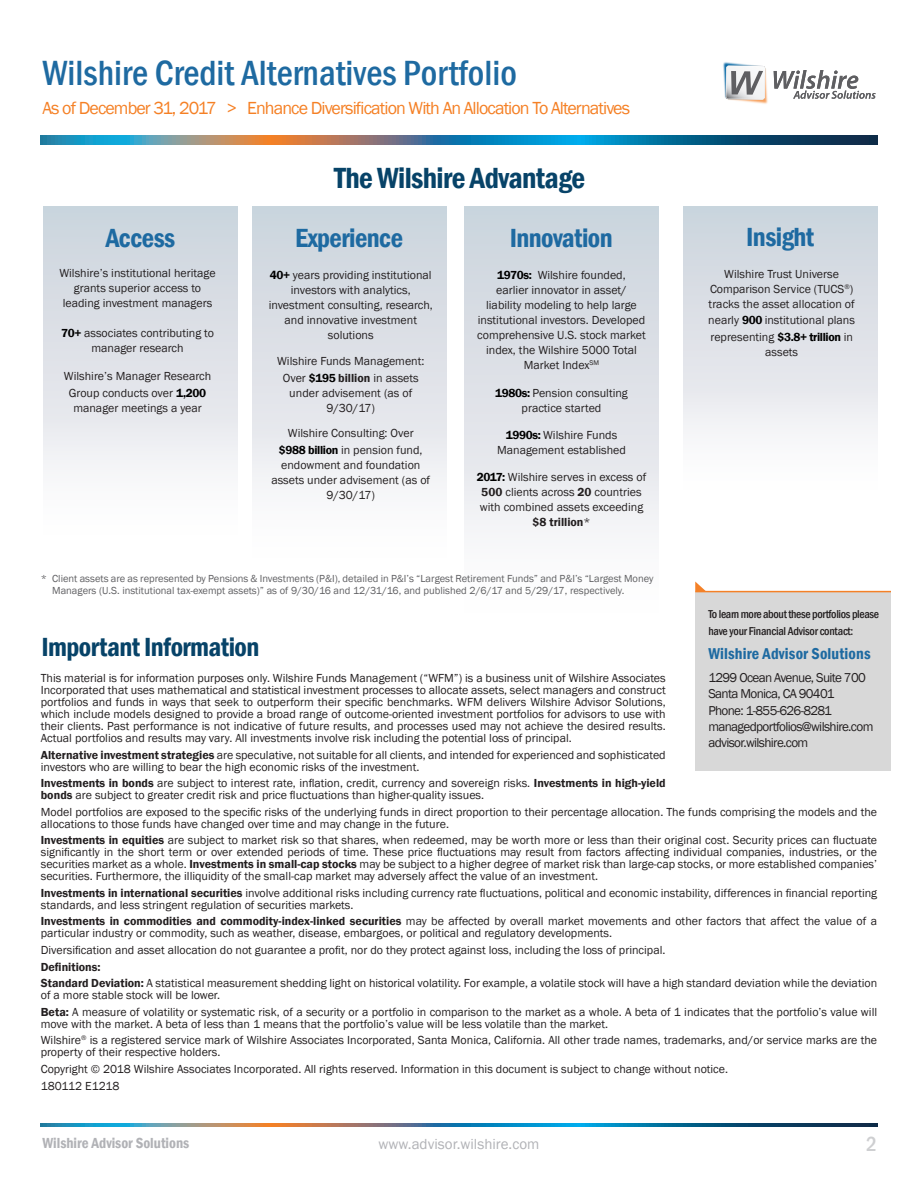
<style>
.page{position:relative;width:918px;height:1188px;background:#fff}
.page>*{position:absolute;margin:0;border:0;box-sizing:border-box;transform-origin:0 0}
.t1{font:500 condensed 36px "Franklin Gothic";color:#1e6aa1}
.Body_Copy{font:600 condensed 30px "Franklin Gothic";letter-spacing:-.02em;color:#074368}
.Body_Copy-2{font:600 condensed 27px "Franklin Gothic";letter-spacing:-.02em;color:#1e6aa1}
.Disclosures{font:600 condensed 27px "Franklin Gothic";letter-spacing:-.02em;color:#074368}
.t2{font:500 condensed 21px "Franklin Gothic";color:#cecfd1}
.t3{font:18px "Franklin Gothic";letter-spacing:-.05em;color:#f58025}
.contact{font:600 condensed 16.2px "Franklin Gothic";letter-spacing:.01em;color:#1e6aa1}
.t4{font:600 condensed 15px "Franklin Gothic";color:#b1b2b6}
.t5{font:15px "Franklin Gothic";color:#b1b2b6}
.contact-2{font:13.2px/16.2px "Franklin Gothic";letter-spacing:-.05em;color:#231f20}
.Disclosures-2{font:12px/12px "Franklin Gothic";color:#231f20}
.Body_Copy-3{font:12px/15px "Franklin Gothic";color:#231f20;text-align:center}
.Disclosures-3{font:600 12px "Franklin Gothic";color:#231f20}
.contact-3{font:500 condensed 11.7px/17.7px "Franklin Gothic";letter-spacing:-.025em;color:#231f20}
.Disclosures-4{font:10.5px/12px "Franklin Gothic";color:#5f5f62}
.s1{font-weight:600;color:#000}
.s2{font-weight:600}
</style>
<div class="page">
<img style="left:723px;top:62px;width:51px;height:42px">
<svg style="left:726px;top:66px;width:39px;height:33px"></svg>
<svg style="left:774px;top:70px;width:102px;height:29px"></svg>
<svg style="left:41px;top:135px;width:836px;height:10px;background:#3f788e"></svg>
<svg style="left:41px;top:1123px;width:836px;height:3px;background:#3f788e"></svg>
<div style="left:683px;top:206px;width:194px;height:369px;background:linear-gradient(to bottom,#cbd2db,#fff)"></div>
<div style="left:252px;top:206px;width:194px;height:457px;background:linear-gradient(to bottom,#cbd2db,#fff)"></div>
<div style="left:464px;top:206px;width:194px;height:529px;background:linear-gradient(to bottom,#cbd2db,#fff)"></div>
<div style="left:44px;top:206px;width:193px;height:427px;background:linear-gradient(to bottom,#cbd2db,#fff)"></div>
<div style="left:695px;top:592px;width:196px;height:178px;background:#d8d8d8"></div>
<hr style="left:695px;top:591px;width:196px;height:1px;background:#f48128">
<svg style="left:695px;top:582px;width:11px;height:10px"></svg>
<h1 class="t1" style="left:42px;top:49px;width:476px">Wilshire Credit Alternatives Portfolio</h1>
<h3 class="t3" style="left:42px;top:97px;width:589px">As of December 31, 2017 &gt; Enhance Diversification With An Allocation To Alternatives</h3>
<p class="Body_Copy" style="left:334px;top:158px;width:253px">The Wilshire Advantage</p>
<p class="Body_Copy-2" style="left:106px;top:220px;width:71px">Access</p>
<p class="Body_Copy-2" style="left:295px;top:220px;width:109px">Experience</p>
<p class="Body_Copy-2" style="left:510px;top:220px;width:104px">Innovation</p>
<p class="Body_Copy-2" style="left:746px;top:219px;width:70px">Insight</p>
<p class="Body_Copy-3" style="left:59px;top:265px;width:158px">Wilshire’s institutional heritage grants superior access to leading investment managers</p>
<p class="Body_Copy-3" style="left:61px;top:325px;width:154px"><span class="s1">70+</span> associates contributing to manager research</p>
<p class="Body_Copy-3" style="left:64px;top:368px;width:149px;line-height:16.5px">Wilshire’s Manager Research<br>Group conducts over <span class="s1">1,200</span></p>
<p class="Body_Copy-3" style="left:73px;top:400px;width:130px">manager meetings a year</p>
<p class="Body_Copy-3" style="left:269px;top:268px;width:166px"><span class="s1">40+</span> years providing institutional investors with analytics, investment consulting, research, and innovative investment solutions</p>
<p class="Body_Copy-3" style="left:277px;top:353px;width:149px;line-height:16.5px">Wilshire Funds Management:<br>Over <span class="s1">$195</span> <span class="s2">billion</span> in assets</p>
<p class="Body_Copy-3" style="left:289px;top:385px;width:124px">under advisement (as of<br>9/30/17)</p>
<p class="Body_Copy-3" style="left:279px;top:425px;width:145px;line-height:16.5px">Wilshire Consulting: Over <span class="s1">$988 billion</span> in pension fund,</p>
<p class="Body_Copy-3" style="left:271px;top:458px;width:160px">endowment and foundation assets under advisement (as of<br>9/30/17)</p>
<p class="Body_Copy-3" style="left:477px;top:268px;width:170px"><span class="s1">1970s:</span> Wilshire founded,<br>earlier innovator in asset/ liability modeling to help large institutional investors. Developed comprehensive U.S. stock market index, the Wilshire 5000 Total<br>Market Index<sup>SM</sup></p>
<p class="Body_Copy-3" style="left:495px;top:385px;width:134px"><span class="s1">1980s:</span> Pension consulting practice started</p>
<p class="Body_Copy-3" style="left:497px;top:428px;width:130px"><span class="s1">1990s:</span> Wilshire Funds<br>Management established</p>
<p class="Body_Copy-3" style="left:477px;top:470px;width:171px"><span class="s1">2017:</span> Wilshire serves in excess of<br><span class="s2">500</span> clients across <span class="s2">20</span> countries with combined assets exceeding <span class="s2">$8 trillion</span>*</p>
<p class="Body_Copy-3" style="left:709px;top:267px;width:148px">Wilshire Trust Universe<br>Comparison Service (TUCS<sup>®</sup>) tracks the asset allocation of</p>
<p class="Body_Copy-3" style="left:708px;top:312px;width:148px;line-height:16.5px;text-align:left">nearly <span class="s1">900</span> institutional plans representing <span class="s1">$3.8+ trillion</span> in</p>
<p class="Body_Copy-3" style="left:765px;top:345px;width:34px">assets</p>
<p class="Disclosures-4" style="left:52px;top:573px;width:603px;text-indent:-11px">* Client assets are as represented by Pensions &amp; Investments (P&amp;I), detailed in P&amp;I’s “Largest Retirement Funds” and P&amp;I’s “Largest Money<br>Managers (U.S. institutional tax-exempt assets)” as of 9/30/16 and 12/31/16, and published 2/6/17 and 5/29/17, respectively.</p>
<p class="contact-3" style="left:708px;top:605px;width:172px">To learn more about these portfolios please have your Financial Advisor contact:</p>
<p class="contact" style="left:708px;top:643px;width:164px">Wilshire Advisor Solutions</p>
<p class="contact-2" style="left:708px;top:670px;width:167px">1299 Ocean Avenue, Suite 700<br>Santa Monica, CA 90401<br>Phone: 1-855-626-8281 managedportfolios@wilshire.com advisor.wilshire.com</p>
<p class="Disclosures" style="left:41px;top:629px;width:219px">Important Information</p>
<p class="Disclosures-2" style="left:41px;top:672px;width:626px;text-align:justify">This material is for information purposes only. Wilshire Funds Management (“WFM”) is a business unit of Wilshire Associates Incorporated that uses mathematical and statistical investment processes to allocate assets, select managers and construct portfolios and funds in ways that seek to outperform their specific benchmarks. WFM delivers Wilshire Advisor Solutions, which include models designed to provide a broad range of outcome-oriented investment portfolios for advisors to use with their clients. Past performance is not indicative of future results, and processes used may not achieve the desired results.<br>Actual portfolios and results may vary. All investments involve risk including the potential loss of principal.</p>
<p class="Disclosures-2" style="left:41px;top:749px;width:626px"><span class="s2">Alternative investment strategies</span> are speculative, not suitable for all clients, and intended for experienced and sophisticated investors who are willing to bear the high economic risks of the investment.</p>
<p class="Disclosures-2" style="left:41px;top:777px;width:626px"><span class="s2">Investments in bonds</span> are subject to interest rate, inflation, credit, currency and sovereign risks. <span class="s2">Investments in high-yield bonds</span> are subject to greater credit risk and price fluctuations than higher-quality issues.</p>
<p class="Disclosures-2" style="left:41px;top:806px;width:838px">Model portfolios are exposed to the specific risks of the underlying funds in direct proportion to their percentage allocation. The funds comprising the models and the allocations to those funds have changed over time and may change in the future.</p>
<p class="Disclosures-2" style="left:41px;top:835px;width:838px;text-align:justify"><span class="s2">Investments in equities</span> are subject to market risk so that shares, when redeemed, may be worth more or less than their original cost. Security prices can fluctuate significantly in the short term or over extended periods of time. These price fluctuations may result from factors affecting individual companies, industries, or the securities market as a whole. <span class="s2">Investments in small-cap stocks</span> may be subject to a higher degree of market risk than large-cap stocks, or more established companies’ securities. Furthermore, the illiquidity of the small-cap market may adversely affect the value of an investment.</p>
<p class="Disclosures-2" style="left:41px;top:887px;width:838px"><span class="s2">Investments in international securities</span> involve additional risks including currency rate fluctuations, political and economic instability, differences in financial reporting standards, and less stringent regulation of securities markets.</p>
<p class="Disclosures-2" style="left:41px;top:916px;width:838px"><span class="s2">Investments in commodities and commodity-index-linked securities</span> may be affected by overall market movements and other factors that affect the value of a particular industry or commodity, such as weather, disease, embargoes, or political and regulatory developments.</p>
<p class="Disclosures-2" style="left:41px;top:944px;width:626px">Diversification and asset allocation do not guarantee a profit, nor do they protect against loss, including the loss of principal.</p>
<p class="Disclosures-3" style="left:41px;top:959px;width:61px">Definitions:</p>
<p class="Disclosures-2" style="left:41px;top:978px;width:838px"><span class="s2">Standard Deviation:</span> A statistical measurement shedding light on historical volatility. For example, a volatile stock will have a high standard deviation while the deviation of a more stable stock will be lower.</p>
<p class="Disclosures-2" style="left:41px;top:1006px;width:838px"><span class="s2">Beta:</span> A measure of volatility or systematic risk, of a security or a portfolio in comparison to the market as a whole. A beta of 1 indicates that the portfolio’s value will move with the market. A beta of less than 1 means that the portfolio’s value will be less volatile than the market.</p>
<p class="Disclosures-2" style="left:41px;top:1035px;width:838px">Wilshire<sup>®</sup> is a registered service mark of Wilshire Associates Incorporated, Santa Monica, California. All other trade names, trademarks, and/or service marks are the property of their respective holders.</p>
<p class="Disclosures-2" style="left:41px;top:1063px;width:689px">Copyright © 2018 Wilshire Associates Incorporated. All rights reserved. Information in this document is subject to change without notice.</p>
<p class="Disclosures-2" style="left:41px;top:1080px;width:80px">180112 E1218</p>
<p class="t4" style="left:42px;top:1133px;width:148px">Wilshire Advisor Solutions</p>
<p class="t5" style="left:379px;top:1135px;width:162px">www.advisor.wilshire.com</p>
<h3 class="t2" style="left:866px;top:1130px;width:12px">2</h3>
</div>
